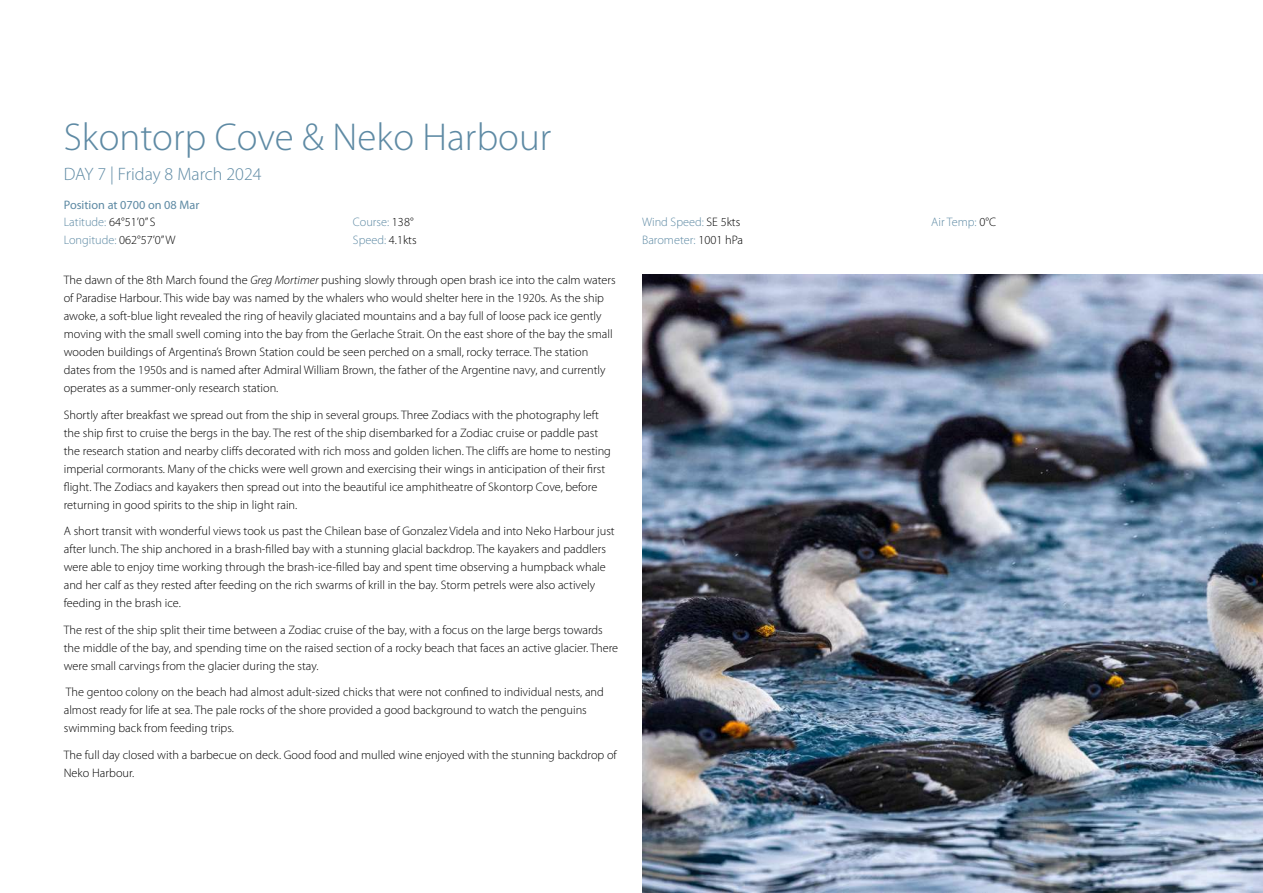
<style>
.page{position:relative;width:1263px;height:893px;background:#fff}
.page>*{position:absolute;margin:0;border:0;box-sizing:border-box;transform-origin:0 0}
.t1{font:300 39px "Myriad Pro";color:#5e8aa4}
.t2{font:300 18px "Myriad Pro";color:#5e8aa4}
.t3{font:300 12.3px/18px "Myriad Pro";color:#000}
.t4{font:300 12.3px/18px "Myriad Pro";color:#5e8aa4}
.t5{font:12.3px/18px "Myriad Pro";color:#5e8aa4}
.s1{font-weight:300}
.s2{font-weight:300;color:#000}
.s3{color:#000}
.s4{font-style:italic}
</style>
<div class="page">
<img style="left:642px;top:275px;width:621px;height:618px">
<h1 class="t1" style="left:64px;top:115px;width:489px">Skontorp Cove &amp; Neko Harbour</h1>
<h2 class="t2" style="left:64px;top:164px;width:199px">DAY 7 | Friday 8 March 2024</h2>
<p class="t5" style="left:64px;top:195px;width:137px">Position at 0700 on 08 Mar<br><span class="s1">Latitude:</span> <span class="s2">64°51’0” S<br></span><span class="s1">Longitude:</span> <span class="s2">062°57’0” W</span></p>
<p class="t4" style="left:353px;top:214px;width:65px">Course: <span class="s3">138°<br></span>Speed: <span class="s3">4.1kts</span></p>
<p class="t4" style="left:642px;top:214px;width:102px">Wind Speed: <span class="s3">SE 5kts<br></span>Barometer: <span class="s3">1001 hPa</span></p>
<p class="t4" style="left:931px;top:214px;width:66px">Air Temp: <span class="s3">0°C</span></p>
<p class="t3" style="left:64px;top:271px;width:553px">The dawn of the 8th March found the <span class="s4">Greg Mortimer</span> pushing slowly through open brash ice into the calm waters of Paradise Harbour. This wide bay was named by the whalers who would shelter here in the 1920s. As the ship awoke, a soft-blue light revealed the ring of heavily glaciated mountains and a bay full of loose pack ice gently moving with the small swell coming into the bay from the Gerlache Strait. On the east shore of the bay the small wooden buildings of Argentina’s Brown Station could be seen perched on a small, rocky terrace. The station dates from the 1950s and is named after Admiral William Brown, the father of the Argentine navy, and currently operates as a summer-only research station.</p>
<p class="t3" style="left:64px;top:406px;width:549px">Shortly after breakfast we spread out from the ship in several groups. Three Zodiacs with the photography left the ship first to cruise the bergs in the bay. The rest of the ship disembarked for a Zodiac cruise or paddle past the research station and nearby cliffs decorated with rich moss and golden lichen. The cliffs are home to nesting imperial cormorants. Many of the chicks were well grown and exercising their wings in anticipation of their first flight. The Zodiacs and kayakers then spread out into the beautiful ice amphitheatre of Skontorp Cove, before returning in good spirits to the ship in light rain.</p>
<p class="t3" style="left:64px;top:522px;width:552px">A short transit with wonderful views took us past the Chilean base of Gonzalez Videla and into Neko Harbour just after lunch. The ship anchored in a brash-filled bay with a stunning glacial backdrop. The kayakers and paddlers were able to enjoy time working through the brash-ice-filled bay and spent time observing a humpback whale and her calf as they rested after feeding on the rich swarms of krill in the bay. Storm petrels were also actively feeding in the brash ice.</p>
<p class="t3" style="left:64px;top:621px;width:556px">The rest of the ship split their time between a Zodiac cruise of the bay, with a focus on the large bergs towards the middle of the bay, and spending time on the raised section of a rocky beach that faces an active glacier. There were small carvings from the glacier during the stay.</p>
<p class="t3" style="left:64px;top:683px;width:542px">The gentoo colony on the beach had almost adult-sized chicks that were not confined to individual nests, and almost ready for life at sea. The pale rocks of the shore provided a good background to watch the penguins swimming back from feeding trips.</p>
<p class="t3" style="left:64px;top:746px;width:554px">The full day closed with a barbecue on deck. Good food and mulled wine enjoyed with the stunning backdrop of<br>Neko Harbour.</p>
</div>
